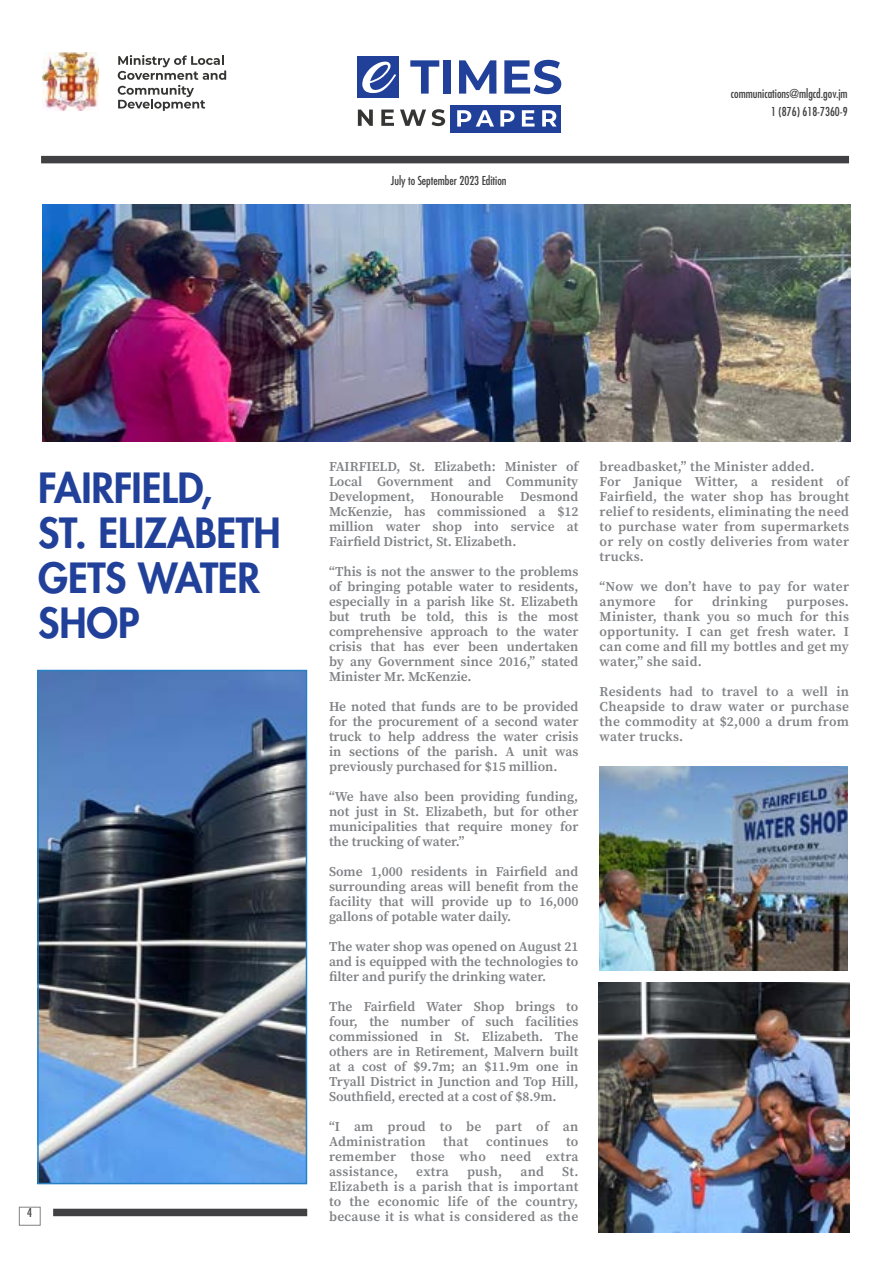
<style>
.page{position:relative;width:893px;height:1263px;background:#fff}
.page>*{position:absolute;margin:0;border:0;box-sizing:border-box;transform-origin:0 0}
.t1{font:800 40.5px/45px "Futura LT";letter-spacing:-.01em;color:#21409a}
.t2{font:600 13.5px/15px "Source Serif Pro";letter-spacing:.005em;color:#808285;text-align:justify}
.t3{font:condensed 12px/18px "Futura LT";color:#414042;text-align:right}
</style>
<div class="page">
<div style="left:19px;top:1207px;width:21px;height:18px;border:1px solid #808285"></div>
<img style="left:43px;top:204px;width:807px;height:237px">
<img style="left:40px;top:673px;width:264px;height:508px">
<div style="left:37px;top:670px;width:270px;height:514px;border:2px solid #2981c4"></div>
<div style="left:41px;top:156px;width:808px;height:7px;background:#414042"></div>
<div style="left:53px;top:1209px;width:254px;height:7px;background:#414042"></div>
<img style="left:42px;top:52px;width:56px;height:59px">
<svg style="left:118px;top:55px;width:108px;height:56px"></svg>
<img style="left:600px;top:766px;width:248px;height:205px">
<img style="left:599px;top:982px;width:250px;height:250px">
<div style="left:357px;top:56px;width:42px;height:42px;background:#21409a"></div>
<div style="left:450px;top:105px;width:111px;height:27px;background:#21409a"></div>
<svg style="left:358px;top:110px;width:15px;height:16px"></svg>
<svg style="left:381px;top:110px;width:13px;height:16px"></svg>
<svg style="left:400px;top:110px;width:26px;height:16px"></svg>
<svg style="left:432px;top:109px;width:13px;height:17px"></svg>
<svg style="left:410px;top:60px;width:29px;height:34px"></svg>
<div style="left:443px;top:60px;width:8px;height:34px;background:#21409a"></div>
<svg style="left:459px;top:60px;width:37px;height:34px"></svg>
<svg style="left:504px;top:60px;width:57px;height:34px"></svg>
<svg style="left:362px;top:62px;width:34px;height:31px"></svg>
<svg style="left:457px;top:110px;width:37px;height:17px"></svg>
<svg style="left:500px;top:110px;width:14px;height:17px"></svg>
<svg style="left:522px;top:110px;width:12px;height:17px"></svg>
<svg style="left:542px;top:110px;width:15px;height:17px"></svg>
<p class="t3" style="left:391px;top:172px;width:117px">July to September 2023 Edition</p>
<p class="t3" style="left:731px;top:85px;width:118px">communications@mlgcd.gov.jm<br>1 (876) 618-7360-9</p>
<h1 class="t1" style="left:38px;top:465px;width:244px">FAIRFIELD,<br>ST. ELIZABETH<br>GETS WATER<br>SHOP</h1>
<p class="t2" style="left:329px;top:459px;width:251px">FAIRFIELD, St. Elizabeth: Minister of Local Government and Community Development, Honourable Desmond McKenzie, has commissioned a $12 million water shop into service at Fairfield District, St. Elizabeth.</p>
<p class="t2" style="left:329px;top:564px;width:251px">“This is not the answer to the problems of bringing potable water to residents, especially in a parish like St. Elizabeth but truth be told, this is the most comprehensive approach to the water crisis that has ever been undertaken by any Government since 2016,” stated Minister Mr. McKenzie.</p>
<p class="t2" style="left:329px;top:699px;width:251px">He noted that funds are to be provided for the procurement of a second water truck to help address the water crisis in sections of the parish. A unit was previously purchased for $15 million.</p>
<p class="t2" style="left:329px;top:789px;width:251px">“We have also been providing funding, not just in St. Elizabeth, but for other municipalities that require money for the trucking of water.”</p>
<p class="t2" style="left:329px;top:864px;width:251px">Some 1,000 residents in Fairfield and surrounding areas will benefit from the facility that will provide up to 16,000 gallons of potable water daily.</p>
<p class="t2" style="left:329px;top:939px;width:251px">The water shop was opened on August 21 and is equipped with the technologies to filter and purify the drinking water.</p>
<p class="t2" style="left:329px;top:999px;width:251px">The Fairfield Water Shop brings to four, the number of such facilities commissioned in St. Elizabeth. The others are in Retirement, Malvern built at a cost of $9.7m; an $11.9m one in Tryall District in Junction and Top Hill, Southfield, erected at a cost of $8.9m.</p>
<p class="t2" style="left:329px;top:1119px;width:251px">“I am proud to be part of an<br>Administration</p>
<p class="t2" style="left:443px;top:1134px;width:27px">that</p>
<p class="t2" style="left:486px;top:1134px;width:64px">continues</p>
<p class="t2" style="left:329px;top:1134px;width:251px;text-indent:237px">to remember those who need extra assistance,</p>
<p class="t2" style="left:416px;top:1164px;width:34px">extra</p>
<p class="t2" style="left:467px;top:1164px;width:37px">push,</p>
<p class="t2" style="left:520px;top:1164px;width:25px">and</p>
<p class="t2" style="left:329px;top:1164px;width:251px;text-indent:233px">St.<br>Elizabeth is a parish that is important to the economic life of the country, because it is what is considered as the</p>
<p class="t3" style="left:27px;top:1203px;width:6px">4</p>
<p class="t2" style="left:600px;top:459px;width:251px;text-align:left">breadbasket,” the Minister added.<br>For Janique Witter, a resident of Fairfield, the water shop has brought relief to residents, eliminating the need to purchase water from supermarkets or rely on costly deliveries from water trucks.</p>
<p class="t2" style="left:600px;top:579px;width:251px">“Now we don’t have to pay for water anymore</p>
<p class="t2" style="left:675px;top:594px;width:20px">for</p>
<p class="t2" style="left:712px;top:594px;width:57px">drinking</p>
<p class="t2" style="left:600px;top:594px;width:251px;text-indent:187px">purposes.<br>Minister, thank you so much for this opportunity. I can get fresh water. I can come and fill my bottles and get my water,” she said.</p>
<p class="t2" style="left:600px;top:684px;width:251px">Residents had to travel to a well in Cheapside to draw water or purchase the commodity at $2,000 a drum from water trucks.</p>
</div>
